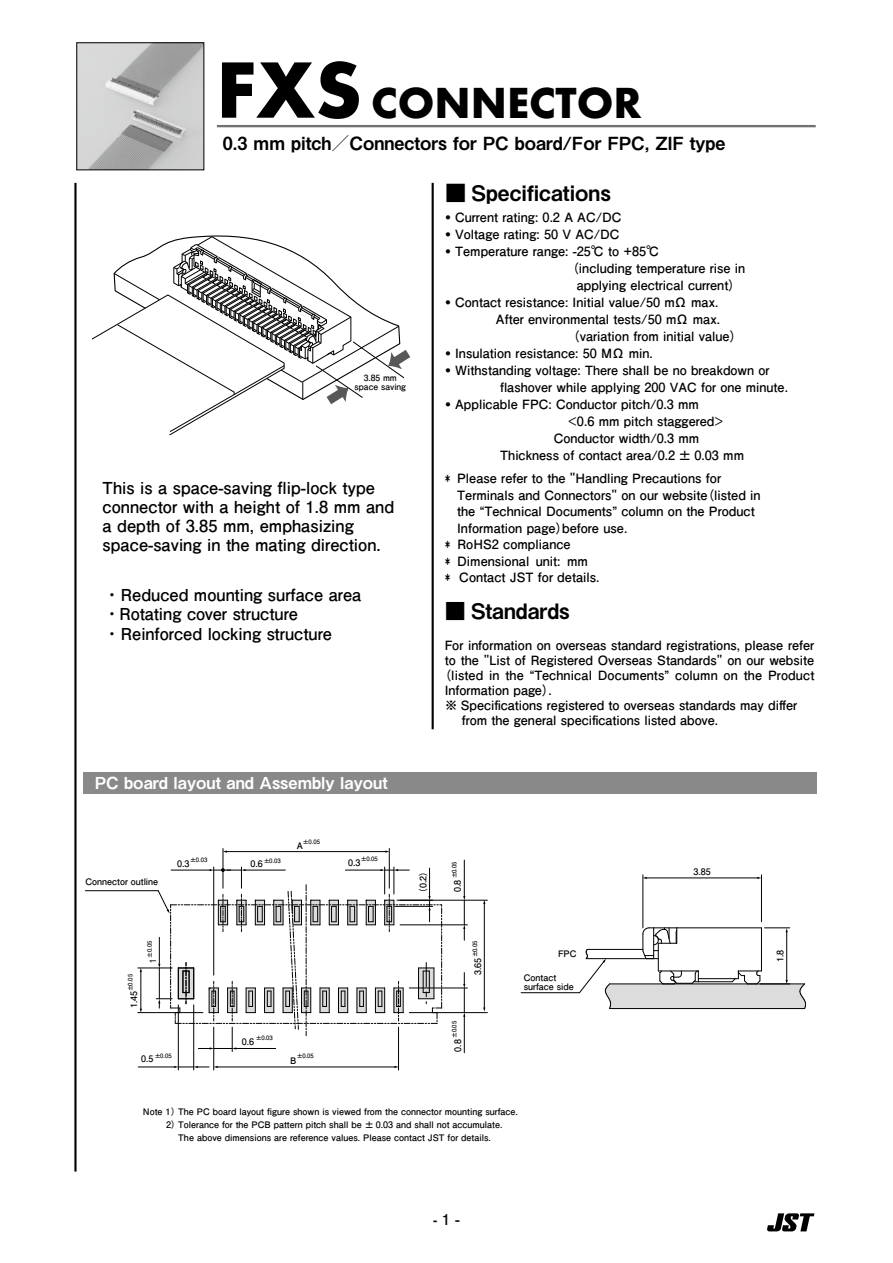
<style>
.page{position:relative;width:893px;height:1263px;background:#fff}
.page>*{position:absolute;margin:0;border:0;box-sizing:border-box;transform-origin:0 0}
.t1{font:700 45.15px "Futura PT";color:#000}
.t2{font:21.3px "Midashi Go Pr 6 N MB31";color:#000}
.t3{font:18.15px "Midashi Go Pr 6 N MB31";color:#000}
.t4{font:700 16.5px/19.2px "Futo Go B101 Pr 6 N";color:#000}
.t5{font:500 16.5px/19.5px "P Futo Go B101 Pr 6 N";color:#000}
.t6{font:16.5px "Midashi Go Pr 6 N MB31";color:#fff}
.t7{font:700 15px "Futo Go B101 Pr 6 N";color:#000}
.t8{font:700 12.75px/17px "Futo Go B101 Pr 6 N";color:#000}
.t9{font:500 12.75px "P Futo Go B101 Pr 6 N";color:#000}
.t10{font:700 9px "Futo Go B101 Pr 6 N";color:#000}
.t11{font:700 9px/9px "Futo Go B101 Pr 6";color:#000}
.t12{font:700 9px "Futo Go B101 Pr 6";color:#000;scale:.8 1}
.t13{font:700 8.55px/9px "Futo Go B101 Pr 6 N";color:#000;text-align:center}
.t14{font:700 6px "Futo Go B101 Pr 6";color:#000}
.s1{font-size:82.8px}
.s2{font-family:"Midashi Go Pr 6 N MB31";font-weight:400}
.s3{font-family:"Futo Go B101 Pr 6 N";font-weight:700}
.s4{font-size:21px}
.s5{font-size:9px}
.s6{font-family:"P Midashi Go MB31 Pr 6 N";font-size:13.5px}
</style>
<div class="page">
<svg style="left:217px;top:127px;width:599px;height:1px"></svg>
<hr style="left:217px;top:125px;width:599px;height:2px;background:#727171">
<svg style="left:93px;top:236px;width:317px;height:200px"></svg>
<hr style="left:74px;top:183px;width:3px;height:988px;background:#000">
<hr style="left:432px;top:183px;width:2px;height:546px;background:#000">
<img style="left:79px;top:45px;width:123px;height:123px">
<div style="left:83px;top:773px;width:733px;height:21px;background:#898989"></div>
<hr style="left:223px;top:848px;width:1px;height:40px;background:#000">
<hr style="left:389px;top:848px;width:1px;height:40px;background:#000">
<hr style="left:226px;top:851px;width:160px;height:1px;background:#000">
<hr style="left:213px;top:1027px;width:1px;height:43px;background:#000">
<hr style="left:398px;top:1027px;width:1px;height:43px;background:#000">
<hr style="left:217px;top:1067px;width:178px;height:1px;background:#000">
<hr style="left:400px;top:924px;width:67px;height:1px;background:#000">
<hr style="left:464px;top:860px;width:1px;height:37px;background:#000">
<svg style="left:463px;top:896px;width:2px;height:44px"></svg>
<hr style="left:409px;top:988px;width:58px;height:1px;background:#000">
<hr style="left:464px;top:1016px;width:1px;height:37px;background:#000">
<svg style="left:463px;top:972px;width:2px;height:45px"></svg>
<hr style="left:400px;top:900px;width:87px;height:1px;background:#000">
<hr style="left:409px;top:1012px;width:78px;height:1px;background:#000">
<hr style="left:484px;top:903px;width:1px;height:105px;background:#000">
<hr style="left:178px;top:1005px;width:1px;height:65px;background:#000">
<hr style="left:193px;top:1005px;width:1px;height:65px;background:#000">
<hr style="left:138px;top:1067px;width:37px;height:1px;background:#000">
<svg style="left:174px;top:1066px;width:44px;height:2px"></svg>
<hr style="left:138px;top:968px;width:34px;height:1px;background:#000">
<hr style="left:138px;top:1012px;width:65px;height:1px;background:#000">
<hr style="left:141px;top:971px;width:1px;height:38px;background:#000">
<hr style="left:85px;top:890px;width:73px;height:1px;background:#000">
<hr style="left:643px;top:875px;width:1px;height:53px;background:#000">
<hr style="left:761px;top:875px;width:1px;height:47px;background:#000">
<hr style="left:646px;top:878px;width:112px;height:1px;background:#000">
<hr style="left:521px;top:992px;width:58px;height:1px;background:#000">
<svg style="left:156px;top:867px;width:286px;height:184px"></svg>
<svg style="left:579px;top:927px;width:227px;height:82px"></svg>
<hr style="left:610px;top:984px;width:195px;height:1px;background:#000">
<hr style="left:610px;top:1008px;width:195px;height:1px;background:#000">
<hr style="left:586px;top:958px;width:72px;height:1px;background:#000">
<hr style="left:587px;top:949px;width:56px;height:1px;background:#000">
<svg style="left:767px;top:1213px;width:47px;height:18px"></svg>
<h1 class="t1" style="left:216px;top:73px;width:427px"><span class="s1">FXS</span> CONNECTOR</h1>
<h3 class="t3" style="left:223px;top:128px;width:504px">0.3 mm pitch／Connectors for PC board/For FPC, ZIF type</h3>
<p class="t13" style="left:355px;top:373px;width:53px">3.85 mm space saving</p>
<p class="t4" style="left:103px;top:477px;width:293px">This is a space-saving flip-lock type connector with a height of 1.8 mm and a depth of 3.85 mm, emphasizing space-saving in the mating direction.</p>
<p class="t5" style="left:104px;top:584px;width:259px">・ Reduced mounting surface area・Rotating cover structure<br>・ Reinforced locking structure</p>
<h2 class="t2" style="left:445px;top:176px;width:167px">■ Specifications</h2>
<p class="t8" style="left:445px;top:208px;width:178px"><span class="s2">•</span> Current rating: 0.2 A AC/DC</p>
<p class="t8" style="left:445px;top:225px;width:176px"><span class="s2">•</span> Voltage rating: 50 V AC/DC</p>
<p class="t8" style="left:445px;top:242px;width:216px"><span class="s2">•</span> Temperature range: -25℃ to +85℃</p>
<p class="t8" style="left:573px;top:259px;width:174px">(including temperature rise in</p>
<p class="t8" style="left:577px;top:276px;width:160px">applying electrical current)</p>
<p class="t8" style="left:445px;top:293px;width:275px"><span class="s2">•</span> Contact resistance: Initial value/50 mΩ max.</p>
<p class="t8" style="left:496px;top:310px;width:226px">After environmental tests/50 mΩ max.</p>
<p class="t8" style="left:573px;top:327px;width:164px">(variation from initial value)</p>
<p class="t8" style="left:445px;top:344px;width:209px"><span class="s2">•</span> Insulation resistance: 50 MΩ min.</p>
<p class="t8" style="left:500px;top:361px;width:289px;text-indent:-55px"><span class="s2">•</span> Withstanding voltage: There shall be no breakdown or flashover while applying 200 VAC for one minute.</p>
<p class="t8" style="left:445px;top:395px;width:255px"><span class="s2">•</span> Applicable FPC: Conductor pitch/0.3 mm</p>
<p class="t8" style="left:568px;top:412px;width:157px">&lt;0.6 mm pitch staggered&gt;</p>
<p class="t8" style="left:554px;top:429px;width:147px">Conductor width/0.3 mm</p>
<p class="t9" style="left:500px;top:445px;width:245px">Thickness of contact area<span class="s3">/0.2 ± 0.03 mm</span></p>
<p class="t8" style="left:444px;top:469px;width:278px">* Please refer to the "Handling Precautions for</p>
<p class="t8" style="left:457px;top:486px;width:305px">Terminals and Connectors" on our website(listed in</p>
<p class="t8" style="left:457px;top:502px;width:299px">the “Technical Documents” column on the Product</p>
<p class="t8" style="left:457px;top:519px;width:172px">Information page)before use.</p>
<p class="t8" style="left:444px;top:535px;width:128px">* RoHS2 compliance</p>
<p class="t8" style="left:444px;top:552px;width:145px">* Dimensional unit: mm</p>
<p class="t8" style="left:444px;top:568px;width:157px">* Contact JST for details.</p>
<h2 class="t2" style="left:445px;top:594px;width:127px"><span class="s4">■</span> Standards</h2>
<p class="t9" style="left:445px;top:635px;width:371px">For information on overseas standard registrations, please refer</p>
<p class="t9" style="left:445px;top:650px;width:371px">to the "List of Registered Overseas Standards" on our website</p>
<p class="t9" style="left:445px;top:665px;width:371px">(listed in the “Technical Documents” column on the Product</p>
<p class="t9" style="left:445px;top:680px;width:108px">Information page).</p>
<p class="t9" style="left:445px;top:695px;width:354px">※ Specifications registered to overseas standards may differ</p>
<p class="t9" style="left:462px;top:710px;width:258px">from the general specifications listed above.</p>
<p class="t6" style="left:95px;top:770px;width:294px">PC board layout and Assembly layout</p>
<p class="t11" style="left:85px;top:877px;width:74px">Connector outline</p>
<p class="t11" style="left:177px;top:858px;width:14px">0.3</p>
<p class="t14" style="left:190px;top:855px;width:19px">±0.03</p>
<p class="t14" style="left:125px;top:991px;width:19px;rotate:-90deg">±0.05</p>
<p class="t11" style="left:129px;top:1008px;width:19px;rotate:-90deg">1.45</p>
<p class="t14" style="left:145px;top:958px;width:19px;rotate:-90deg">±0.05</p>
<p class="t12" style="left:146px;top:962px;width:6px;rotate:-90deg">1</p>
<p class="t11" style="left:141px;top:1054px;width:14px">0.5</p>
<p class="t14" style="left:155px;top:1051px;width:19px">±0.05</p>
<p class="t14" style="left:250px;top:856px;width:32px"><span class="s5">0.6</span> ±0.03</p>
<p class="t14" style="left:303px;top:836px;width:19px">±0.05</p>
<p class="t11" style="left:297px;top:840px;width:8px">A</p>
<p class="t14" style="left:361px;top:854px;width:19px">±0.05</p>
<p class="t11" style="left:348px;top:858px;width:14px">0.3</p>
<p class="t14" style="left:256px;top:1033px;width:19px">±0.03</p>
<p class="t11" style="left:242px;top:1036px;width:14px">0.6</p>
<p class="t14" style="left:297px;top:1051px;width:19px">±0.05</p>
<p class="t11" style="left:290px;top:1056px;width:8px">B</p>
<p class="t11" style="left:418px;top:893px;width:23px;rotate:-90deg">(0.2)</p>
<p class="t14" style="left:449px;top:878px;width:19px;rotate:-90deg">±0.05</p>
<p class="t11" style="left:453px;top:892px;width:14px;rotate:-90deg">0.8</p>
<p class="t14" style="left:470px;top:957px;width:19px;rotate:-90deg">±0.05</p>
<p class="t11" style="left:473px;top:975px;width:19px;rotate:-90deg">3.65</p>
<p class="t14" style="left:449px;top:1038px;width:19px;rotate:-90deg">±0.05</p>
<p class="t11" style="left:453px;top:1051px;width:14px;rotate:-90deg">0.8</p>
<p class="t11" style="left:558px;top:949px;width:20px">FPC</p>
<p class="t11" style="left:524px;top:972px;width:52px">Contact surface side</p>
<p class="t11" style="left:693px;top:867px;width:19px">3.85</p>
<p class="t11" style="left:775px;top:962px;width:14px;rotate:-90deg">1.8</p>
<p class="t10" style="left:143px;top:1104px;width:376px">Note 1）The PC board layout figure shown is viewed from the connector mounting surface.</p>
<p class="t10" style="left:166px;top:1117px;width:338px">2）Tolerance for the PCB pattern pitch shall be ± 0.03 and shall not accumulate.</p>
<p class="t10" style="left:178px;top:1130px;width:314px">The above dimensions are reference values. Please contact JST for details.</p>
<p class="t7" style="left:433px;top:1207px;width:28px"><span class="s6">-</span> 1 -</p>
</div>
